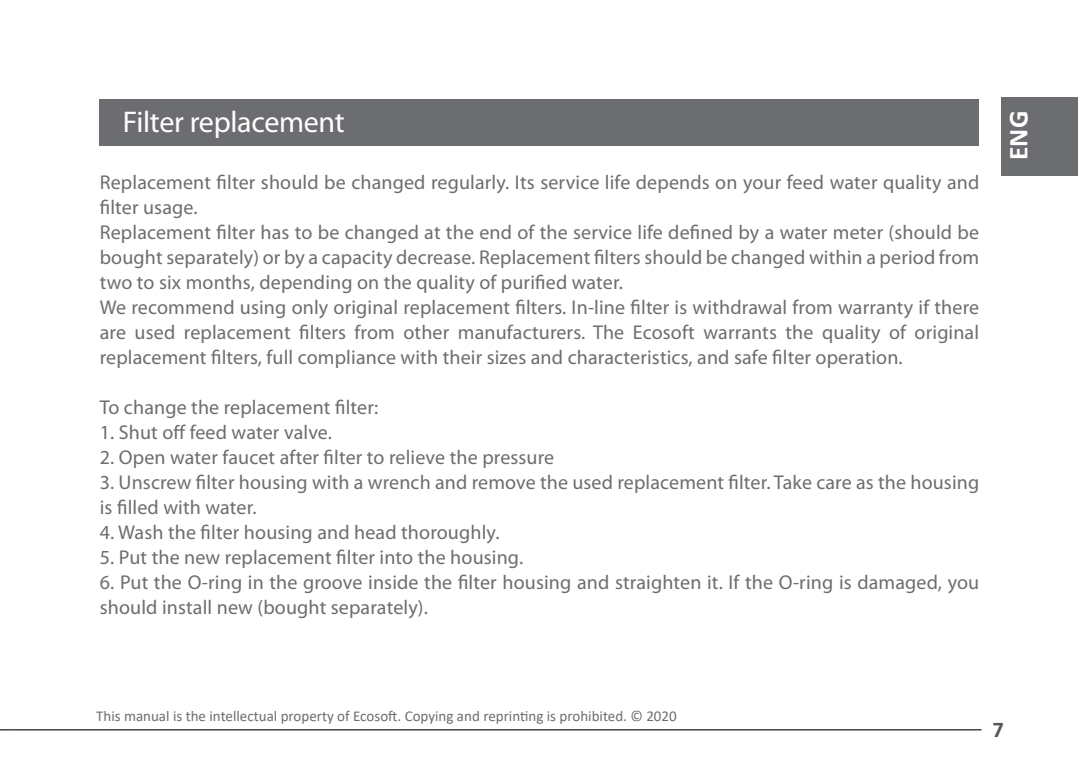
<style>
.page{position:relative;width:1078px;height:773px;background:#fff}
.page>*{position:absolute;margin:0;border:0;box-sizing:border-box;transform-origin:0 0}
.t1{font:30px "Myriad Pro";letter-spacing:-.01em;color:#fff}
.t2{font:700 27.5px "Calibri";color:#fff}
.t3{font:700 22.5px "Calibri";color:#57585a}
.t4{font:20px/25px "Myriad Pro";letter-spacing:.005em;color:#6c6d70}
.t5{font:15px "Calibri";color:#6c6d70}
</style>
<div class="page">
<hr style="left:14px;top:729px;width:967px;height:1px;background:#231f20">
<svg style="left:0;top:729px;width:14px;height:1px"></svg>
<div style="left:1001px;top:97px;width:76px;height:78px;background:#6c6d70"></div>
<div style="left:99px;top:100px;width:879px;height:46px;background:#6c6d70"></div>
<p class="t1" style="left:123px;top:104px;width:223px">Filter replacement</p>
<p class="t4" style="left:100px;top:169px;width:880px">Replacement filter should be changed regularly. Its service life depends on your feed water quality and filter usage.</p>
<p class="t4" style="left:100px;top:219px;width:880px;text-align:justify">Replacement filter has to be changed at the end of the service life defined by a water meter (should be bought separately) or by a capacity decrease. Replacement filters should be changed within a period from two to six months, depending on the quality of purified water.</p>
<p class="t4" style="left:100px;top:294px;width:880px;text-align:justify">We recommend using only original replacement filters. In-line filter is withdrawal from warranty if there are used replacement filters from other manufacturers. The Ecosoft warrants the quality of original replacement filters, full compliance with their sizes and characteristics, and safe filter operation.</p>
<p class="t4" style="left:100px;top:394px;width:280px">To change the replacement filter:</p>
<p class="t4" style="left:100px;top:419px;width:234px">1. Shut off feed water valve.</p>
<p class="t4" style="left:100px;top:444px;width:456px">2. Open water faucet after filter to relieve the pressure</p>
<p class="t4" style="left:100px;top:469px;width:880px">3. Unscrew filter housing with a wrench and remove the used replacement filter. Take care as the housing is filled with water.</p>
<p class="t4" style="left:100px;top:519px;width:401px">4. Wash the filter housing and head thoroughly.</p>
<p class="t4" style="left:100px;top:544px;width:425px">5. Put the new replacement filter into the housing.</p>
<p class="t4" style="left:100px;top:569px;width:880px">6. Put the O-ring in the groove inside the filter housing and straighten it. If the O-ring is damaged, you should install new (bought separately).</p>
<h2 class="t2" style="left:998px;top:160px;width:51px;rotate:-90deg">ENG</h2>
<p class="t5" style="left:96px;top:705px;width:582px">This manual is the intellectual property of Ecosoft. Copying and reprinting is prohibited. © 2020</p>
<p class="t3" style="left:992px;top:713px;width:13px">7</p>
</div>
